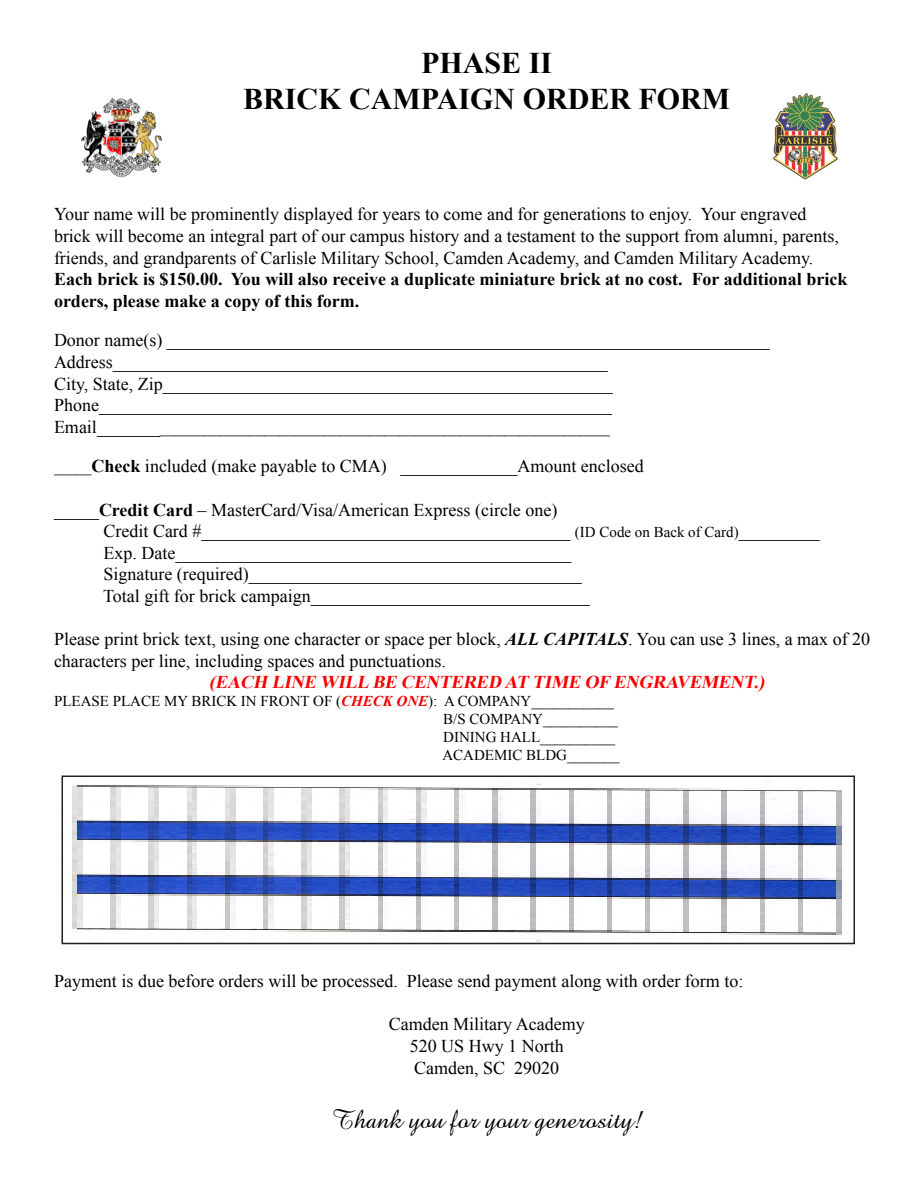
<style>
.page{position:relative;width:918px;height:1188px;background:#fff}
.page>*{position:absolute;margin:0;border:0;box-sizing:border-box;transform-origin:0 0}
.t1{font:700 30px "Times New Roman";color:#000}
.t2{font:27px "Amazone BT";color:#000}
.t3{font:18px/21.6px "Times New Roman";color:#000}
.t4{font:700 18px "Times New Roman";color:#000}
.t5{font:italic 700 18px "Times New Roman";color:#fa0000}
.t6{font:15px "Times New Roman";color:#000}
.s1{font-size:18px}
.s2{font-size:15px}
.s3{font-weight:700}
.s4{font-weight:700;font-style:italic}
.s5{font-weight:700;font-style:italic;color:#f30000}
</style>
<div class="page">
<img style="left:65px;top:784px;width:781px;height:157px">
<div style="left:62px;top:776px;width:793px;height:168px;border:2px solid #231f20"></div>
<img style="left:81px;top:97px;width:81px;height:80px">
<img style="left:773px;top:93px;width:65px;height:87px">
<p class="t1" style="left:421px;top:42px;width:132px">PHASE II</p>
<p class="t1" style="left:243px;top:78px;width:488px">BRICK CAMPAIGN ORDER FORM</p>
<p class="t3" style="left:54px;top:203px;width:754px">Your name will be prominently displayed for years to come and for generations to enjoy. Your engraved</p>
<p class="t3" style="left:54px;top:225px;width:786px">brick will become an integral part of our campus history and a testament to the support from alumni, parents,</p>
<p class="t3" style="left:54px;top:247px;width:761px">friends, and grandparents of Carlisle Military School, Camden Academy, and Camden Military Academy.</p>
<p class="t4" style="left:54px;top:267px;width:795px">Each brick is $150.00. You will also receive a duplicate miniature brick at no cost. For additional brick</p>
<p class="t4" style="left:54px;top:288px;width:307px">orders, please make a copy of this form.</p>
<p class="t3" style="left:54px;top:329px;width:717px">Donor name(s) ___________________________________________________________________</p>
<p class="t3" style="left:54px;top:351px;width:555px">Address_______________________________________________________</p>
<p class="t3" style="left:54px;top:373px;width:560px">City, State, Zip__________________________________________________</p>
<p class="t3" style="left:54px;top:394px;width:559px">Phone_________________________________________________________</p>
<p class="t6" style="left:54px;top:418px;width:557px"><span class="s1">Email_______</span>____________________________________________________________</p>
<p class="t3" style="left:54px;top:455px;width:591px"><span class="s2">_____</span><span class="s3">Check</span> included (make payable to CMA) _____________Amount enclosed</p>
<p class="t3" style="left:54px;top:499px;width:505px">_____<span class="s3">Credit Card</span> – MasterCard/Visa/American Express (circle one)</p>
<p class="t3" style="left:104px;top:520px;width:718px">Credit Card #_________________________________________ <span class="s2">(ID Code on Back of Card)</span>_________</p>
<p class="t3" style="left:104px;top:542px;width:469px">Exp. Date____________________________________________</p>
<p class="t3" style="left:104px;top:563px;width:480px">Signature (required)_____________________________________</p>
<p class="t3" style="left:103px;top:585px;width:488px">Total gift for brick campaign_______________________________</p>
<p class="t3" style="left:54px;top:628px;width:818px">Please print brick text, using one character or space per block, <span class="s4">ALL CAPITALS</span>. You can use 3 lines, a max of 20 characters per line, including spaces and punctuations.</p>
<p class="t5" style="left:209px;top:670px;width:561px">(EACH LINE WILL BE CENTERED AT TIME OF ENGRAVEMENT.)</p>
<p class="t6" style="left:54px;top:691px;width:561px">PLEASE PLACE MY BRICK IN FRONT OF (<span class="s5">CHECK ONE</span>): A COMPANY___________</p>
<p class="t6" style="left:443px;top:709px;width:176px">B/S COMPANY__________</p>
<p class="t6" style="left:443px;top:727px;width:174px">DINING HALL__________</p>
<p class="t6" style="left:442px;top:745px;width:179px">ACADEMIC BLDG_______</p>
<p class="t3" style="left:54px;top:970px;width:691px">Payment is due before orders will be processed. Please send payment along with order form to:</p>
<p class="t3" style="left:389px;top:1013px;width:197px">Camden Military Academy</p>
<p class="t3" style="left:410px;top:1035px;width:155px">520 US Hwy 1 North</p>
<p class="t3" style="left:414px;top:1057px;width:147px">Camden, SC 29020</p>
<p class="t2" style="left:331px;top:1103px;width:312px">Thank you for your generosity!</p>
</div>
